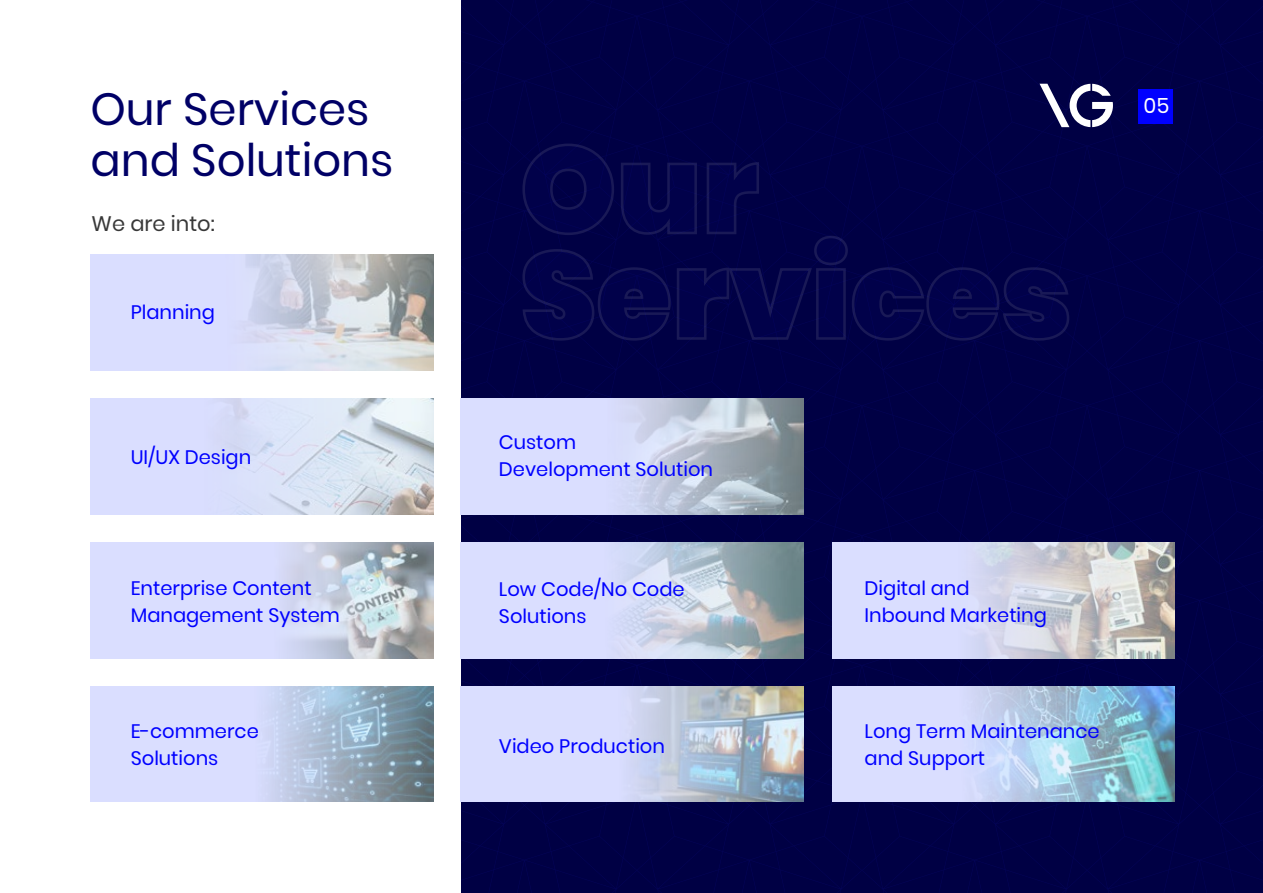
<style>
.page{position:relative;width:1263px;height:893px;background:#fff}
.page>*{position:absolute;margin:0;border:0;box-sizing:border-box;transform-origin:0 0}
.t1{font:45px/51px "Poppins";color:#006}
.t2{font:21px "Poppins";color:#383838}
.t3{font:21px "Poppins";color:#fff}
.t4{font:19.5px/27px "Poppins";color:#00f}
</style>
<div class="page">
<svg style="left:91px;top:543px;width:342px;height:115px;background:#ced3eb"></svg>
<svg style="left:91px;top:399px;width:342px;height:115px;background:#d7ddf3"></svg>
<svg style="left:91px;top:255px;width:342px;height:115px;background:#d0d4e8"></svg>
<div style="left:461px;top:0;width:401px;height:447px;background:#004"></div>
<div style="left:862px;top:0;width:401px;height:447px;background:#004"></div>
<div style="left:461px;top:447px;width:401px;height:446px;background:#004"></div>
<div style="left:862px;top:447px;width:401px;height:446px;background:#004"></div>
<svg style="left:91px;top:686px;width:342px;height:116px;background:#bcc7e2"></svg>
<svg style="left:461px;top:543px;width:343px;height:115px;background:#c4cce1"></svg>
<svg style="left:521px;top:142px;width:549px;height:200px;background:#020246"></svg>
<svg style="left:461px;top:399px;width:343px;height:115px;background:#c4cbe2"></svg>
<svg style="left:461px;top:686px;width:343px;height:116px;background:#c7cfe6"></svg>
<svg style="left:832px;top:543px;width:343px;height:115px;background:#d1d3e3"></svg>
<svg style="left:832px;top:686px;width:343px;height:116px;background:#b7cfea"></svg>
<div style="left:1138px;top:90px;width:35px;height:34px;background:#00f"></div>
<svg style="left:1039px;top:84px;width:74px;height:43px"></svg>
<h1 class="t1" style="left:90px;top:84px;width:304px">Our Services and Solutions</h1>
<p class="t2" style="left:92px;top:212px;width:125px">We are into:</p>
<p class="t4" style="left:131px;top:298px;width:86px">Planning</p>
<p class="t4" style="left:131px;top:444px;width:122px">UI/UX Design</p>
<p class="t4" style="left:131px;top:574px;width:211px">Enterprise Content<br>Management System</p>
<p class="t4" style="left:131px;top:718px;width:130px">E-commerce<br>Solutions</p>
<p class="t4" style="left:499px;top:429px;width:216px">Custom<br>Development Solution</p>
<p class="t4" style="left:499px;top:575px;width:187px">Low Code/No Code<br>Solutions</p>
<p class="t4" style="left:499px;top:733px;width:168px">Video Production</p>
<p class="t3" style="left:1143px;top:94px;width:27px">05</p>
<p class="t4" style="left:864px;top:574px;width:184px">Digital and<br>Inbound Marketing</p>
<p class="t4" style="left:864px;top:718px;width:237px">Long Term Maintenance and Support</p>
</div>
